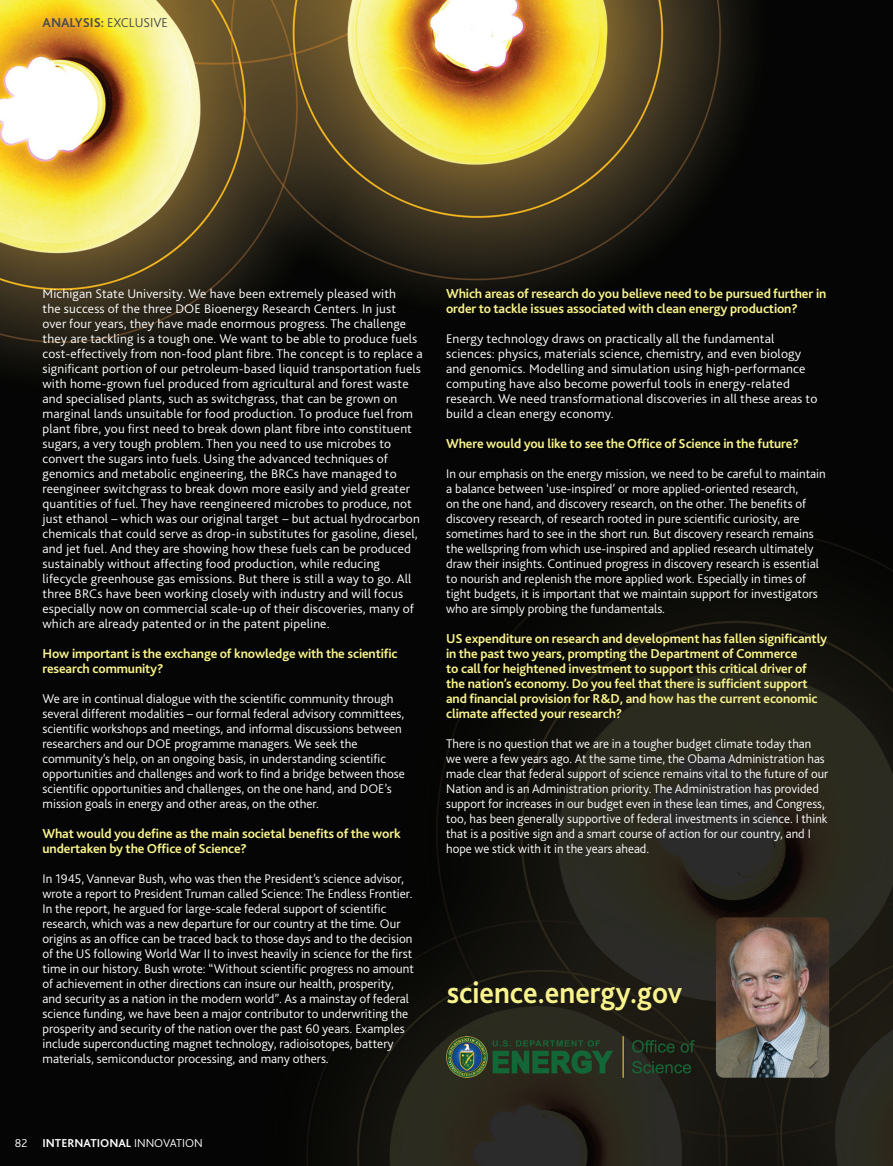
<style>
.page{position:relative;width:893px;height:1166px;background:#fff}
.page>*{position:absolute;margin:0;border:0;box-sizing:border-box;transform-origin:0 0}
.t1{font:700 31.5px "Bliss 2";color:#f8f38c;scale:.94 1}
.t2{font:700 13.5px/15px "Bliss 2";letter-spacing:-.01em;color:#f8f38c}
.t3{font:700 13.5px "Bliss 2";color:#4b4c4d}
.t4{font:300 13.2px/15px "Bliss 2";color:#fff}
.t5{font:300 13.2px/15px "Bliss 2";color:#fff;scale:1.04 1}
.t6{font:700 12px "Bliss 2";color:#fff}
.s1{font-weight:300}
</style>
<div class="page">
<img style="left:0;top:0;width:893px;height:1165px">
<img style="left:716px;top:917px;width:113px;height:160px;border-radius:8px">
<img style="left:446px;top:1035px;width:248px;height:42px">
<p class="t3" style="left:43px;top:18px;width:127px">ANALYSIS: <span class="s1">EXCLUSIVE</span></p>
<p class="t4" style="left:43px;top:287px;width:382px">Michigan State University. We have been extremely pleased with<br>the success of the three DOE Bioenergy Research Centers. In just over four years, they have made enormous progress. The challenge they are tackling is a tough one. We want to be able to produce fuels cost-effectively from non-food plant fibre. The concept is to replace a significant portion of our petroleum-based liquid transportation fuels with home-grown fuel produced from agricultural and forest waste and specialised plants, such as switchgrass, that can be grown on marginal lands unsuitable for food production. To produce fuel from plant fibre, you first need to break down plant fibre into constituent sugars, a very tough problem. Then you need to use microbes to convert the sugars into fuels. Using the advanced techniques of genomics and metabolic engineering, the BRCs have managed to reengineer switchgrass to break down more easily and yield greater quantities of fuel. They have reengineered microbes to produce, not just ethanol – which was our original target – but actual hydrocarbon chemicals that could serve as drop-in substitutes for gasoline, diesel, and jet fuel. And they are showing how these fuels can be produced sustainably without affecting food production, while reducing lifecycle greenhouse gas emissions. But there is still a way to go. All three BRCs have been working closely with industry and will focus especially now on commercial scale-up of their discoveries, many of which are already patented or in the patent pipeline.</p>
<p class="t2" style="left:43px;top:647px;width:357px">How important is the exchange of knowledge with the scientific research community?</p>
<p class="t4" style="left:43px;top:692px;width:364px">We are in continual dialogue with the scientific community through several different modalities – our formal federal advisory committees, scientific workshops and meetings, and informal discussions between researchers and our DOE programme managers. We seek the community’s help, on an ongoing basis, in understanding scientific opportunities and challenges and work to find a bridge between those scientific opportunities and challenges, on the one hand, and DOE’s mission goals in energy and other areas, on the other.</p>
<p class="t2" style="left:43px;top:827px;width:360px">What would you define as the main societal benefits of the work undertaken by the Office of Science?</p>
<p class="t4" style="left:43px;top:872px;width:373px">In 1945, Vannevar Bush, who was then the President’s science advisor, wrote a report to President Truman called Science: The Endless Frontier.<br>In the report, he argued for large-scale federal support of scientific research, which was a new departure for our country at the time. Our origins as an office can be traced back to those days and to the decision of the US following World War II to invest heavily in science for the first time in our history. Bush wrote: “Without scientific progress no amount of achievement in other directions can insure our health, prosperity, and security as a nation in the modern world”. As a mainstay of federal science funding, we have been a major contributor to underwriting the prosperity and security of the nation over the past 60 years. Examples include superconducting magnet technology, radioisotopes, battery materials, semiconductor processing, and many others.</p>
<p class="t2" style="left:446px;top:287px;width:382px">Which areas of research do you believe need to be pursued further in order to tackle issues associated with clean energy production?</p>
<p class="t5" style="left:446px;top:332px;width:359px">Energy technology draws on practically all the fundamental sciences: physics, materials science, chemistry, and even biology and genomics. Modelling and simulation using high-performance computing have also become powerful tools in energy-related research. We need transformational discoveries in all these areas to build a clean energy economy.</p>
<p class="t2" style="left:446px;top:437px;width:354px">Where would you like to see the Office of Science in the future?</p>
<p class="t4" style="left:446px;top:467px;width:381px">In our emphasis on the energy mission, we need to be careful to maintain a balance between ‘use-inspired’ or more applied-oriented research,<br>on the one hand, and discovery research, on the other. The benefits of discovery research, of research rooted in pure scientific curiosity, are sometimes hard to see in the short run. But discovery research remains the wellspring from which use-inspired and applied research ultimately draw their insights. Continued progress in discovery research is essential to nourish and replenish the more applied work. Especially in times of tight budgets, it is important that we maintain support for investigators who are simply probing the fundamentals.</p>
<p class="t2" style="left:446px;top:632px;width:383px">US expenditure on research and development has fallen significantly in the past two years, prompting the Department of Commerce<br>to call for heightened investment to support this critical driver of the nation’s economy. Do you feel that there is sufficient support and financial provision for R&amp;D, and how has the current economic climate affected your research?</p>
<p class="t4" style="left:446px;top:737px;width:384px">There is no question that we are in a tougher budget climate today than we were a few years ago. At the same time, the Obama Administration has made clear that federal support of science remains vital to the future of our Nation and is an Administration priority. The Administration has provided support for increases in our budget even in these lean times, and Congress, too, has been generally supportive of federal investments in science. I think that is a positive sign and a smart course of action for our country, and I hope we stick with it in the years ahead.</p>
<p class="t1" style="left:447px;top:982px;width:252px">science.energy.gov</p>
<p class="t6" style="left:15px;top:1138px;width:189px"><span class="s1">82</span> INTERNATIONAL <span class="s1">INNOVATION</span></p>
</div>
